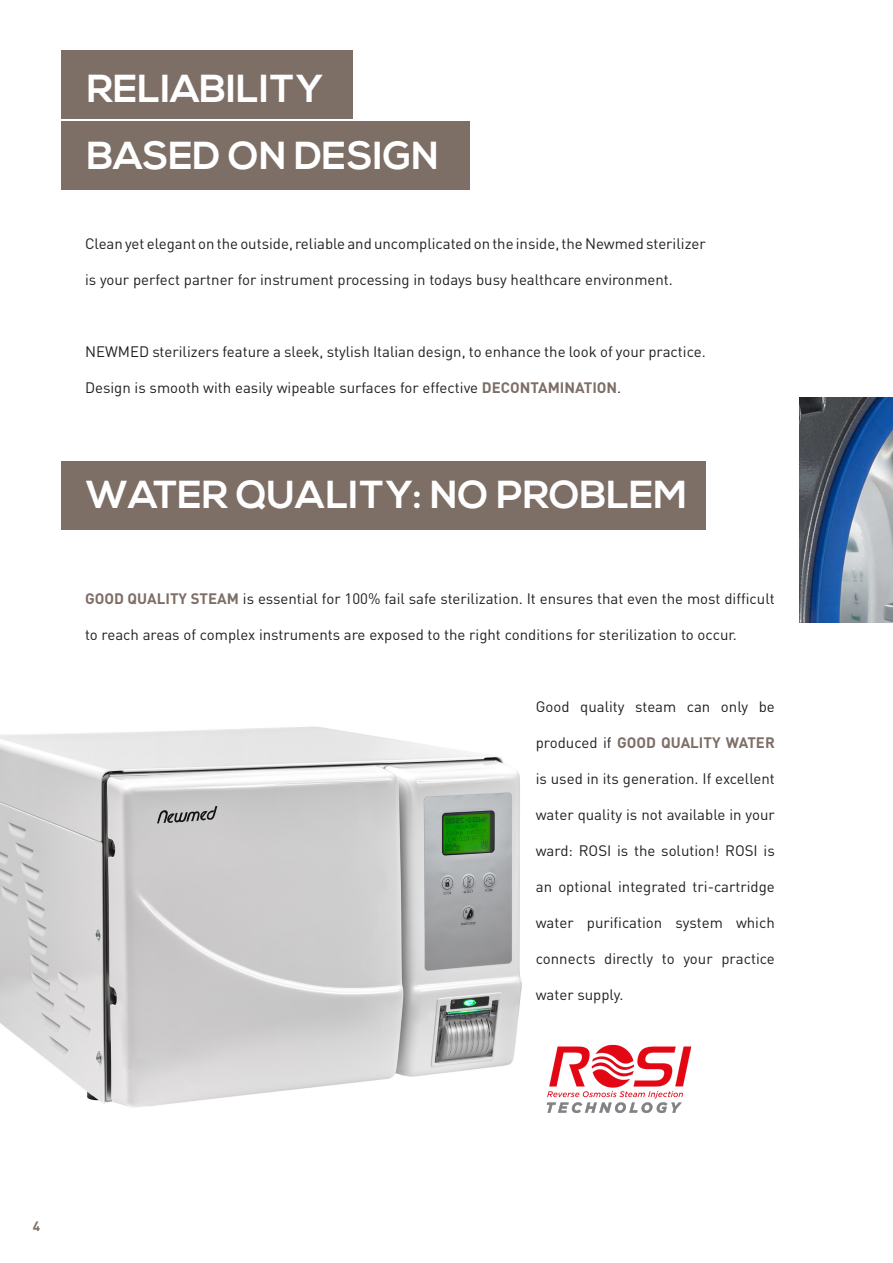
<style>
.page{position:relative;width:893px;height:1263px;background:#fff}
.page>*{position:absolute;margin:0;border:0;box-sizing:border-box;transform-origin:0 0}
.t1{font:700 39px "Nexa";color:#fff}
.t2{font:15px "DIN";color:#231f20}
.t3{font:700 15px "DIN";color:#7d6e66}
.t4{font:700 13.5px "DIN";color:#7d6e66}
.s1{font-weight:700;color:#7d6e66}
.s2{font-weight:400;color:#231f20}
</style>
<div class="page">
<img style="left:0;top:726px;width:522px;height:382px">
<div style="left:62px;top:461px;width:644px;height:68px;background:#7d6e66"></div>
<img style="left:799px;top:398px;width:94px;height:225px">
<div style="left:62px;top:50px;width:291px;height:68px;background:#7d6e66"></div>
<div style="left:62px;top:122px;width:408px;height:68px;background:#7d6e66"></div>
<img style="left:546px;top:1044px;width:146px;height:69px">
<p class="t1" style="left:87px;top:66px;width:238px">RELIABILITY</p>
<p class="t1" style="left:87px;top:133px;width:354px">BASED ON DESIGN</p>
<p class="t2" style="left:85px;top:234px;width:622px">Clean yet elegant on the outside, reliable and uncomplicated on the inside, the Newmed sterilizer</p>
<p class="t2" style="left:85px;top:270px;width:589px">is your perfect partner for instrument processing in todays busy healthcare environment.</p>
<p class="t2" style="left:85px;top:342px;width:622px">NEWMED sterilizers feature a sleek, stylish Italian design, to enhance the look of your practice.</p>
<p class="t2" style="left:85px;top:378px;width:538px">Design is smooth with easily wipeable surfaces for effective <span class="s1">DECONTAMINATION</span>.</p>
<p class="t1" style="left:86px;top:472px;width:603px">WATER QUALITY: NO PROBLEM</p>
<p class="t2" style="left:85px;top:589px;width:691px"><span class="s1">GOOD QUALITY STEAM</span> is essential for 100% fail safe sterilization. It ensures that even the most difficult</p>
<p class="t2" style="left:85px;top:625px;width:653px">to reach areas of complex instruments are exposed to the right conditions for sterilization to occur.</p>
<p class="t2" style="left:536px;top:697px;width:241px">Good quality steam can only be</p>
<p class="t3" style="left:536px;top:733px;width:241px"><span class="s2">produced if</span> GOOD QUALITY WATER</p>
<p class="t2" style="left:536px;top:769px;width:241px">is used in its generation. If excellent</p>
<p class="t2" style="left:536px;top:805px;width:241px">water quality is not available in your</p>
<p class="t2" style="left:536px;top:841px;width:241px">ward: ROSI is the solution! ROSI is</p>
<p class="t2" style="left:536px;top:877px;width:241px">an optional integrated tri-cartridge</p>
<p class="t2" style="left:536px;top:913px;width:241px">water purification system which</p>
<p class="t2" style="left:536px;top:949px;width:241px">connects directly to your practice</p>
<p class="t2" style="left:536px;top:985px;width:89px">water supply.</p>
<p class="t4" style="left:33px;top:1218px;width:9px">4</p>
</div>
